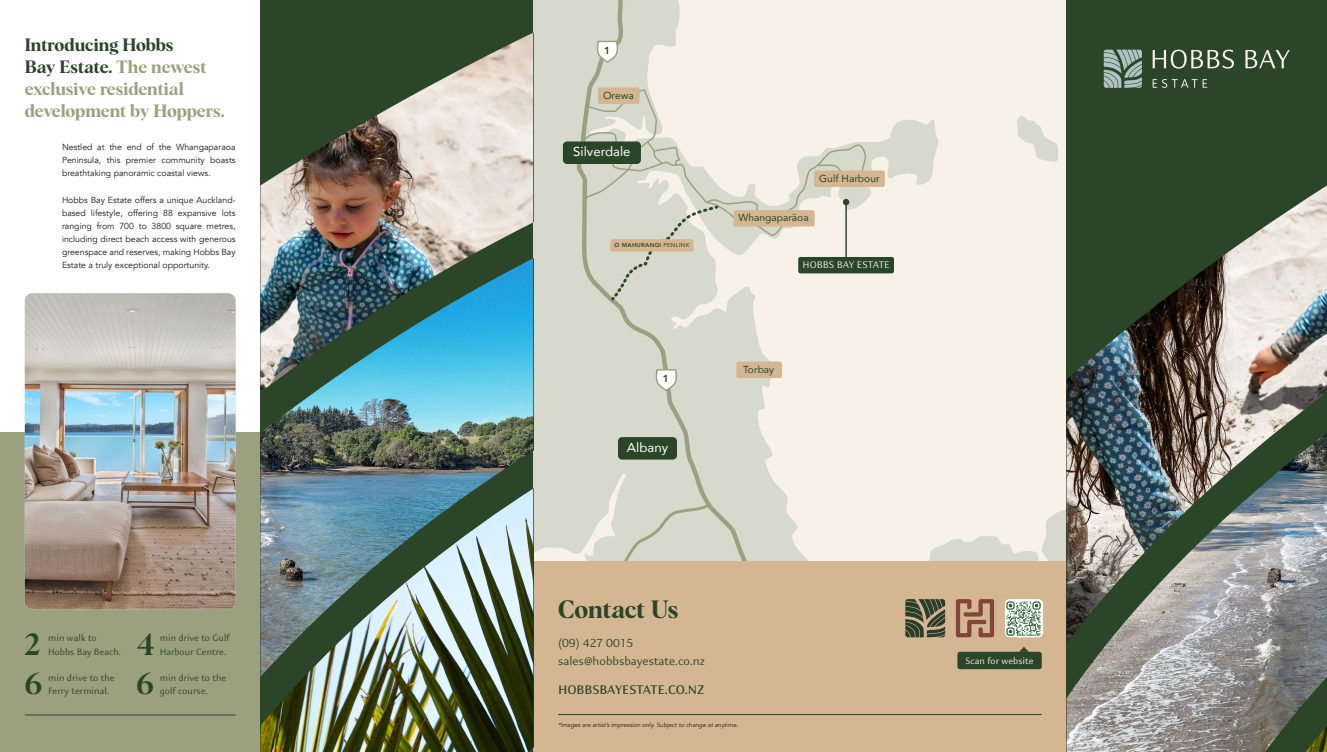
<style>
.page{position:relative;width:1327px;height:752px;background:#fff}
.page>*{position:absolute;margin:0;border:0;box-sizing:border-box;transform-origin:0 0}
.t1{font:30.62px "Albra Semi";color:#2b4529}
.t2{font:24.5px "Albra Semi";letter-spacing:-.01em;color:#2b4529}
.t3{font:17.5px/21.9px "Albra Semi";letter-spacing:-.01em;color:#9ba180}
.t4{font:600 13.12px "Kigelia Adlam";color:#2b4529}
.t5{font:13.04px "Avenir";color:#fff}
.t6{font:12.25px "Kigelia Adlam";color:#2b4529}
.t7{font:10.15px "Avenir";color:#2b4529}
.t8{font:10.15px "Kigelia Adlam";color:#f8f1e7}
.t9{font:800 10.15px "Avenir";color:#403619}
.t10{font:9.62px/13.1px "Kigelia Adlam";color:#2b4529}
.t11{font:9.62px "Kigelia Adlam";color:#f8f1e7}
.t12{font:8.75px/13.1px "Avenir";color:#1a1a1a;text-align:justify}
.t13{font:italic 6.12px "Avenir";color:#1a1a1a}
.t14{font:800 5.77px "Avenir";letter-spacing:.05em;color:#2b4529}
.s1{color:#2b4529}
.s2{font-weight:400}
</style>
<div class="page">
<div style="left:965px;top:0;width:102px;height:454px;background:#f8f1e7"></div>
<svg style="left:1016px;top:115px;width:43px;height:48px;background:#e8e5da"></svg>
<div style="left:808px;top:0;width:157px;height:562px;background:#f8f1e7"></div>
<svg style="left:533px;top:0;width:275px;height:562px;background:#dcdccf"></svg>
<svg style="left:533px;top:500px;width:180px;height:62px;background:#d6d7ca"></svg>
<svg style="left:597px;top:40px;width:23px;height:22px"></svg>
<svg style="left:656px;top:368px;width:23px;height:22px"></svg>
<svg style="left:581px;top:82px;width:285px;height:220px;background:#e5e2d6"></svg>
<div style="left:733px;top:210px;width:82px;height:16px;background:#d4b693;border-radius:2px"></div>
<div style="left:814px;top:170px;width:71px;height:17px;background:#d4b693;border-radius:2px"></div>
<div style="left:798px;top:257px;width:96px;height:16px;background:#2b4529;border-radius:2px"></div>
<div style="left:610px;top:239px;width:84px;height:12px;background:#d4b693;border-radius:2px"></div>
<div style="left:736px;top:361px;width:46px;height:17px;background:#d4b693;border-radius:2px"></div>
<div style="left:598px;top:87px;width:42px;height:17px;background:#d4b693;border-radius:2px"></div>
<div style="left:618px;top:437px;width:59px;height:22px;background:#2b4529;border-radius:4px"></div>
<div style="left:563px;top:141px;width:78px;height:23px;background:#2b4529;border-radius:4px"></div>
<div style="left:533px;top:562px;width:534px;height:190px;background:#d4b693"></div>
<div style="left:1067px;top:0;width:260px;height:185px;background:#2b4529"></div>
<img style="left:1067px;top:185px;width:260px;height:31px">
<img style="left:1067px;top:216px;width:260px;height:216px">
<img style="left:1067px;top:432px;width:260px;height:320px">
<svg style="left:1216px;top:436px;width:111px;height:316px;background:#808582"></svg>
<img style="left:1306px;top:725px;width:21px;height:27px">
<div style="left:0;top:432px;width:260px;height:320px;background:#9ba180"></div>
<svg style="left:1153px;top:50px;width:81px;height:19px;background:#677862"></svg>
<svg style="left:1245px;top:50px;width:45px;height:18px"></svg>
<svg style="left:1153px;top:79px;width:54px;height:9px"></svg>
<svg style="left:1104px;top:50px;width:38px;height:38px"></svg>
<img style="left:25px;top:293px;width:211px;height:316px">
<hr style="left:25px;top:714px;width:211px;height:1px;background:#2b4529">
<hr style="left:558px;top:714px;width:484px;height:1px;background:#2b4529">
<div style="left:260px;top:0;width:273px;height:33px;background:#2b4529"></div>
<img style="left:260px;top:33px;width:273px;height:183px">
<img style="left:260px;top:216px;width:273px;height:42px">
<img style="left:260px;top:258px;width:273px;height:178px">
<img style="left:260px;top:436px;width:273px;height:52px">
<img style="left:260px;top:488px;width:273px;height:264px">
<div style="left:957px;top:651px;width:85px;height:18px;background:#2b4529;border-radius:2px"></div>
<svg style="left:905px;top:454px;width:162px;height:197px"></svg>
<p class="t3" style="left:25px;top:33px;width:202px"><span class="s1">Introducing Hobbs<br>Bay Estate.</span> The newest exclusive residential development by Hoppers.</p>
<p class="t12" style="left:62px;top:141px;width:175px">Nestled at the end of the Whangaparaoa Peninsula, this premier community boasts breathtaking panoramic coastal views.</p>
<p class="t12" style="left:62px;top:193px;width:175px">Hobbs Bay Estate offers a unique Auckland&shy;based lifestyle, offering 88 expansive lots ranging from 700 to 3800 square metres, including direct beach access with generous greenspace and reserves, making Hobbs Bay Estate a truly exceptional opportunity.</p>
<p class="t1" style="left:25px;top:621px;width:17px">2</p>
<p class="t1" style="left:136px;top:621px;width:20px">4</p>
<p class="t1" style="left:25px;top:661px;width:19px">6</p>
<p class="t1" style="left:136px;top:661px;width:19px">6</p>
<p class="t10" style="left:48px;top:631px;width:74px">min walk to<br>Hobbs Bay Beach.</p>
<p class="t10" style="left:160px;top:631px;width:71px">min drive to Gulf<br>Harbour Centre.</p>
<p class="t10" style="left:48px;top:671px;width:68px">min drive to the<br>Ferry terminal.</p>
<p class="t10" style="left:160px;top:671px;width:68px">min drive to the golf course.</p>
<p class="t9" style="left:604px;top:42px;width:8px">1</p>
<p class="t7" style="left:603px;top:87px;width:32px">Orewa</p>
<p class="t5" style="left:573px;top:141px;width:59px">Silverdale</p>
<p class="t14" style="left:615px;top:241px;width:76px">O MAHURANGI <span class="s2">PENLINK</span></p>
<p class="t9" style="left:663px;top:371px;width:8px">1</p>
<p class="t5" style="left:627px;top:437px;width:43px">Albany</p>
<p class="t7" style="left:819px;top:170px;width:62px">Gulf Harbour</p>
<p class="t7" style="left:738px;top:210px;width:72px">Whangaparāoa</p>
<p class="t8" style="left:803px;top:259px;width:89px">HOBBS BAY ESTATE</p>
<p class="t7" style="left:743px;top:361px;width:33px">Torbay</p>
<p class="t2" style="left:558px;top:591px;width:122px">Contact Us</p>
<p class="t6" style="left:558px;top:636px;width:77px">(09) 427 0015</p>
<p class="t6" style="left:558px;top:653px;width:148px">sales@hobbsbayestate.co.nz</p>
<p class="t4" style="left:558px;top:682px;width:148px">HOBBSBAYESTATE.CO.NZ</p>
<p class="t13" style="left:558px;top:721px;width:182px">*Images are artist’s impression only. Subject to change at anytime.</p>
<p class="t11" style="left:966px;top:654px;width:70px">Scan for website</p>
</div>
